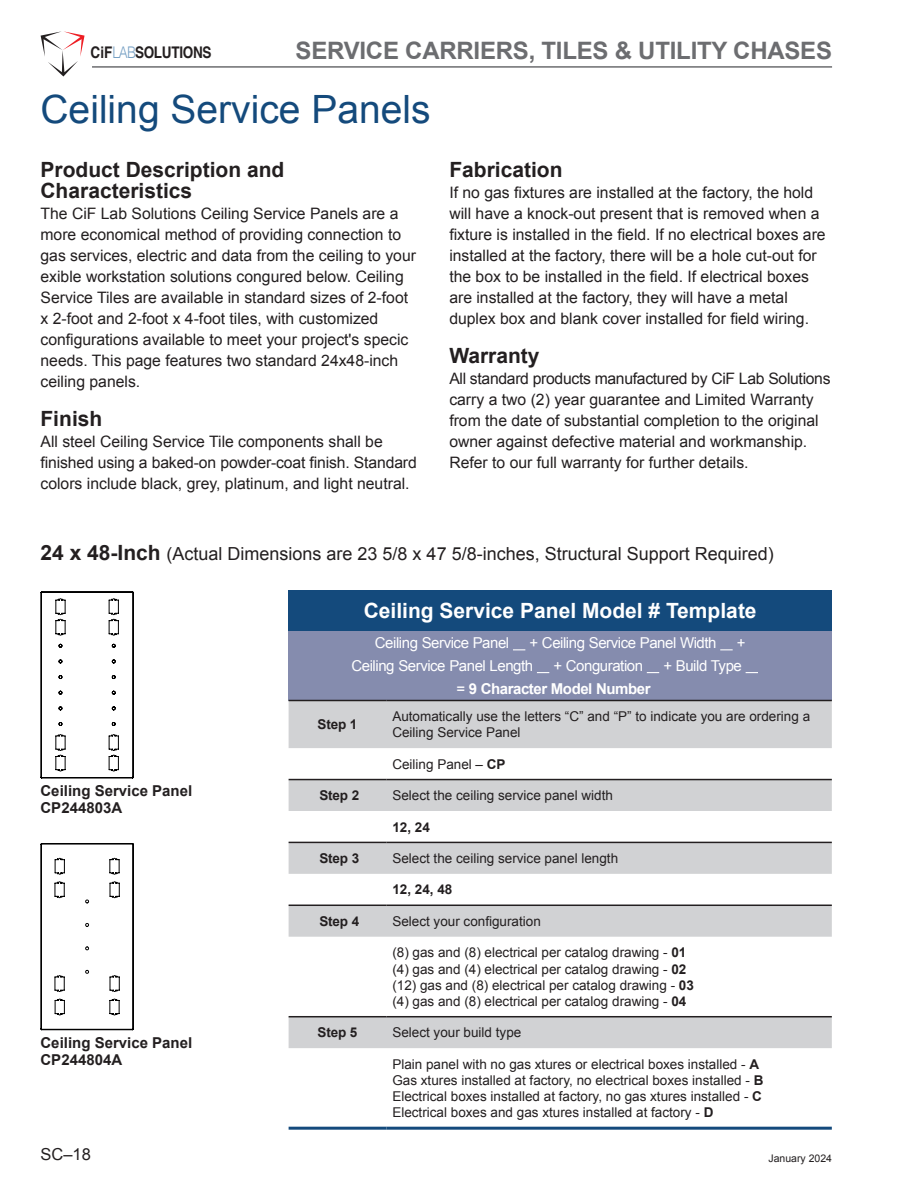
<style>
.page{position:relative;width:918px;height:1188px;background:#fff}
.page>*{position:absolute;margin:0;border:0;box-sizing:border-box;transform-origin:0 0}
.Product_title{font:39px "Arial";color:#144a7c}
.t1{font:700 24px "Arial";letter-spacing:-.01em;color:#6c6d70}
.subtitle_14__bold{font:700 21px/21px "Arial";color:#231f20}
.Center_Align{font:700 21px "Arial";color:#fff}
.subtitle_14__bold-2{font:18px "Arial";color:#231f20}
.t2{font:16.5px "Arial";color:#231f20}
.t3{font:700 16.05px "Helvetica";letter-spacing:-.02em;color:#231f20;scale:.84 1}
.body_text{font:15.75px/21px "Arial";color:#231f20}
.desc_bullet{font:15px "Arial";letter-spacing:-.03em;color:#fff}
.prod_name_10__heavy{font:700 15px/16.5px "Arial";color:#231f20}
.desc_bullet-2{font:700 15px "Arial";letter-spacing:-.03em;color:#fff}
.t4{font:13.5px/16.2px "Arial";color:#231f20}
.t5{font:700 13.5px "Arial";letter-spacing:-.01em;color:#231f20}
.t6{font:10.5px "Arial";color:#231f20}
.s1{font-weight:300;color:#76a0c4}
.s2{font-weight:700;font-size:21px}
.s3{font-weight:400}
.s4{font-weight:700}
</style>
<div class="page">
<hr style="left:92px;top:66px;width:740px;height:2px;background:#6c6d70">
<svg style="left:41px;top:31px;width:44px;height:46px"></svg>
<div style="left:289px;top:590px;width:543px;height:41px;background:#144a7c"></div>
<div style="left:289px;top:631px;width:543px;height:69px;background:#858cae"></div>
<svg style="left:289px;top:701px;width:543px;height:347px;fill:#d3d3d4"></svg>
<hr style="left:289px;top:1127px;width:97px;height:3px;background:#144a7c">
<hr style="left:386px;top:1127px;width:446px;height:3px;background:#144a7c">
<hr style="left:289px;top:779px;width:97px;height:1px;background:#231f20">
<hr style="left:386px;top:779px;width:446px;height:1px;background:#231f20">
<hr style="left:289px;top:842px;width:97px;height:1px;background:#231f20">
<hr style="left:386px;top:842px;width:446px;height:1px;background:#231f20">
<hr style="left:289px;top:905px;width:97px;height:1px;background:#231f20">
<hr style="left:386px;top:905px;width:446px;height:1px;background:#231f20">
<hr style="left:289px;top:1016px;width:97px;height:1px;background:#231f20">
<hr style="left:386px;top:1016px;width:446px;height:1px;background:#231f20">
<hr style="left:289px;top:700px;width:97px;height:1px;background:#231f20">
<hr style="left:386px;top:700px;width:446px;height:1px;background:#231f20">
<svg style="left:513px;top:649px;width:12px;height:1px"></svg>
<svg style="left:720px;top:649px;width:13px;height:1px"></svg>
<svg style="left:537px;top:672px;width:12px;height:1px"></svg>
<svg style="left:647px;top:672px;width:12px;height:1px"></svg>
<svg style="left:746px;top:672px;width:12px;height:1px"></svg>
<svg style="left:41px;top:591px;width:93px;height:187px"></svg>
<svg style="left:41px;top:843px;width:93px;height:187px"></svg>
<p class="t3" style="left:91px;top:43px;width:145px">CiF<span class="s1">LAB</span>SOLUTIONS</p>
<h2 class="t1" style="left:296px;top:35px;width:538px">SERVICE CARRIERS, TILES &amp; UTILITY CHASES</h2>
<p class="Product_title" style="left:40px;top:84px;width:392px">Ceiling Service Panels</p>
<p class="subtitle_14__bold" style="left:40px;top:160px;width:245px">Product Description and<br>Characteristics</p>
<p class="body_text" style="left:40px;top:203px;width:377px">The CiF Lab Solutions Ceiling Service Panels are a more economical method of providing connection to gas services, electric and data from the ceiling to your exible workstation solutions congured below. Ceiling Service Tiles are available in standard sizes of 2-foot x 2-foot and 2-foot x 4-foot tiles, with customized configurations available to meet your project's specic needs. This page features two standard 24x48-inch ceiling panels.</p>
<p class="subtitle_14__bold" style="left:40px;top:409px;width:63px">Finish</p>
<p class="body_text" style="left:40px;top:431px;width:378px">All steel Ceiling Service Tile components shall be finished using a baked-on powder-coat finish. Standard colors include black, grey, platinum, and light neutral.</p>
<p class="subtitle_14__bold" style="left:449px;top:160px;width:115px">Fabrication</p>
<p class="body_text" style="left:449px;top:182px;width:378px">If no gas fixtures are installed at the factory, the hold will have a knock-out present that is removed when a fixture is installed in the field. If no electrical boxes are installed at the factory, there will be a hole cut-out for the box to be installed in the field. If electrical boxes are installed at the factory, they will have a metal duplex box and blank cover installed for field wiring.</p>
<p class="subtitle_14__bold" style="left:449px;top:346px;width:92px">Warranty</p>
<p class="body_text" style="left:449px;top:368px;width:383px">All standard products manufactured by CiF Lab Solutions carry a two (2) year guarantee and Limited Warranty from the date of substantial completion to the original owner against defective material and workmanship.<br>Refer to our full warranty for further details.</p>
<p class="subtitle_14__bold-2" style="left:40px;top:542px;width:735px"><span class="s2">24 x 48-Inch</span> (Actual Dimensions are 23 5/8 x 47 5/8-inches, Structural Support Required)</p>
<p class="Center_Align" style="left:364px;top:597px;width:394px">Ceiling Service Panel Model # Template</p>
<p class="desc_bullet" style="left:375px;top:633px;width:136px">Ceiling Service Panel</p>
<p class="desc_bullet" style="left:530px;top:633px;width:189px">+ Ceiling Service Panel Width</p>
<p class="desc_bullet" style="left:737px;top:633px;width:10px">+</p>
<p class="desc_bullet" style="left:352px;top:656px;width:183px">Ceiling Service Panel Length</p>
<p class="desc_bullet" style="left:553px;top:656px;width:91px">+ Conguration</p>
<p class="desc_bullet" style="left:663px;top:656px;width:80px">+ Build Type</p>
<p class="desc_bullet-2" style="left:456px;top:679px;width:196px"><span class="s3">=</span> 9 Character Model Number</p>
<p class="t5" style="left:318px;top:716px;width:41px">Step 1</p>
<p class="t4" style="left:392px;top:708px;width:419px">Automatically use the letters “C” and “P” to indicate you are ordering a<br>Ceiling Service Panel</p>
<p class="t4" style="left:392px;top:756px;width:115px">Ceiling Panel – <span class="s4">CP</span></p>
<p class="t5" style="left:319px;top:787px;width:41px">Step 2</p>
<p class="t4" style="left:392px;top:787px;width:222px">Select the ceiling service panel width</p>
<p class="t5" style="left:392px;top:818px;width:39px">12, 24</p>
<p class="t5" style="left:319px;top:849px;width:41px">Step 3</p>
<p class="t4" style="left:392px;top:850px;width:227px">Select the ceiling service panel length</p>
<p class="t5" style="left:392px;top:881px;width:62px">12, 24, 48</p>
<p class="t5" style="left:319px;top:912px;width:41px">Step 4</p>
<p class="t4" style="left:392px;top:913px;width:150px">Select your configuration</p>
<p class="t4" style="left:392px;top:945px;width:296px">(8) gas and (8) electrical per catalog drawing - <span class="s4">01</span></p>
<p class="t4" style="left:392px;top:961px;width:296px">(4) gas and (4) electrical per catalog drawing - <span class="s4">02</span></p>
<p class="t4" style="left:392px;top:977px;width:303px">(12) gas and (8) electrical per catalog drawing - <span class="s4">03</span></p>
<p class="t4" style="left:392px;top:993px;width:296px">(4) gas and (8) electrical per catalog drawing - <span class="s4">04</span></p>
<p class="t5" style="left:318px;top:1024px;width:41px">Step 5</p>
<p class="t4" style="left:392px;top:1025px;width:131px">Select your build type</p>
<p class="t4" style="left:392px;top:1056px;width:368px">Plain panel with no gas xtures or electrical boxes installed - <span class="s4">A</span></p>
<p class="t4" style="left:392px;top:1072px;width:373px">Gas xtures installed at factory, no electrical boxes installed - <span class="s4">B</span></p>
<p class="t4" style="left:392px;top:1088px;width:371px">Electrical boxes installed at factory, no gas xtures installed - <span class="s4">C</span></p>
<p class="t4" style="left:392px;top:1105px;width:323px">Electrical boxes and gas xtures installed at factory - <span class="s4">D</span></p>
<p class="prod_name_10__heavy" style="left:40px;top:783px;width:153px">Ceiling Service Panel<br>CP244803A</p>
<p class="prod_name_10__heavy" style="left:40px;top:1035px;width:153px">Ceiling Service Panel<br>CP244804A</p>
<p class="t2" style="left:40px;top:1143px;width:52px">SC–18</p>
<p class="t6" style="left:768px;top:1151px;width:65px">January 2024</p>
</div>
